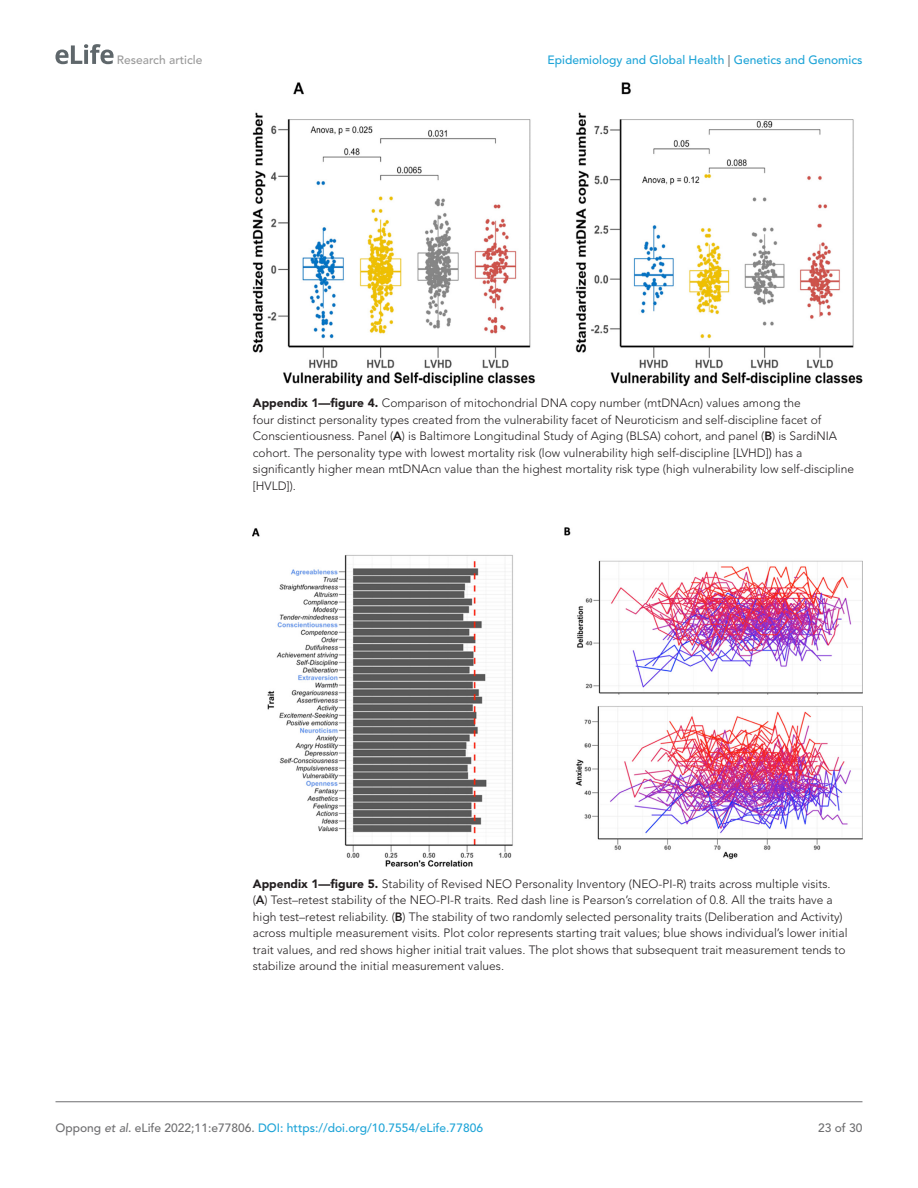
<style>
.page{position:relative;width:918px;height:1188px;background:#fff}
.page>*{position:absolute;margin:0;border:0;box-sizing:border-box;transform-origin:0 0}
.t1{font:300 12px/16.5px "Avenir LT Std";color:#231f20}
.t2{font:500 12px "Avenir LT Std";color:#1ea4d7}
.t3{font:500 12px "Avenir LT Std";color:#9a9a9a}
.t4{font:500 12px "Avenir LT Std";color:#6e6e70}
.s1{color:#6e6e70}
.s2{font-weight:900}
.s3{font-weight:800}
.s4{font-style:italic;color:#6e6e70}
</style>
<div class="page">
<svg style="left:55px;top:44px;width:59px;height:20px"></svg>
<hr style="left:56px;top:1101px;width:806px;height:1px;background:#6e6e70">
<img style="left:253px;top:82px;width:609px;height:304px">
<img style="left:253px;top:527px;width:609px;height:340px">
<p class="t3" style="left:117px;top:53px;width:87px">Research article</p>
<p class="t2" style="left:548px;top:53px;width:316px">Epidemiology and Global Health <span class="s1">|</span> Genetics and Genomics</p>
<p class="t1" style="left:253px;top:395px;width:603px"><span class="s2">Appendix 1—figure 4.</span> Comparison of mitochondrial DNA copy number (mtDNAcn) values among the<br>four distinct personality types created from the vulnerability facet of Neuroticism and self-discipline facet of Conscientiousness. Panel (<span class="s3">A</span>) is Baltimore Longitudinal Study of Aging (BLSA) cohort, and panel (<span class="s3">B</span>) is SardiNIA cohort. The personality type with lowest mortality risk (low vulnerability high self-discipline [LVHD]) has a significantly higher mean mtDNAcn value than the highest mortality risk type (high vulnerability low self-discipline [HVLD]).</p>
<p class="t1" style="left:253px;top:875px;width:596px"><span class="s2">Appendix 1—figure 5.</span> Stability of Revised NEO Personality Inventory (NEO-PI-R) traits across multiple visits. (<span class="s3">A</span>) Test–retest stability of the NEO-PI-R traits. Red dash line is Pearson’s correlation of 0.8. All the traits have a high test–retest reliability. (<span class="s3">B</span>) The stability of two randomly selected personality traits (Deliberation and Activity) across multiple measurement visits. Plot color represents starting trait values; blue shows individual’s lower initial trait values, and red shows higher initial trait values. The plot shows that subsequent trait measurement tends to stabilize around the initial measurement values.</p>
<p class="t2" style="left:56px;top:1121px;width:429px"><span class="s1">Oppong</span> <span class="s4">et al</span><span class="s1">. eLife 2022;11:e77806.</span> DOI: https://doi.org/10.7554/eLife.77806</p>
<p class="t4" style="left:818px;top:1121px;width:46px">23 of 30</p>
</div>
